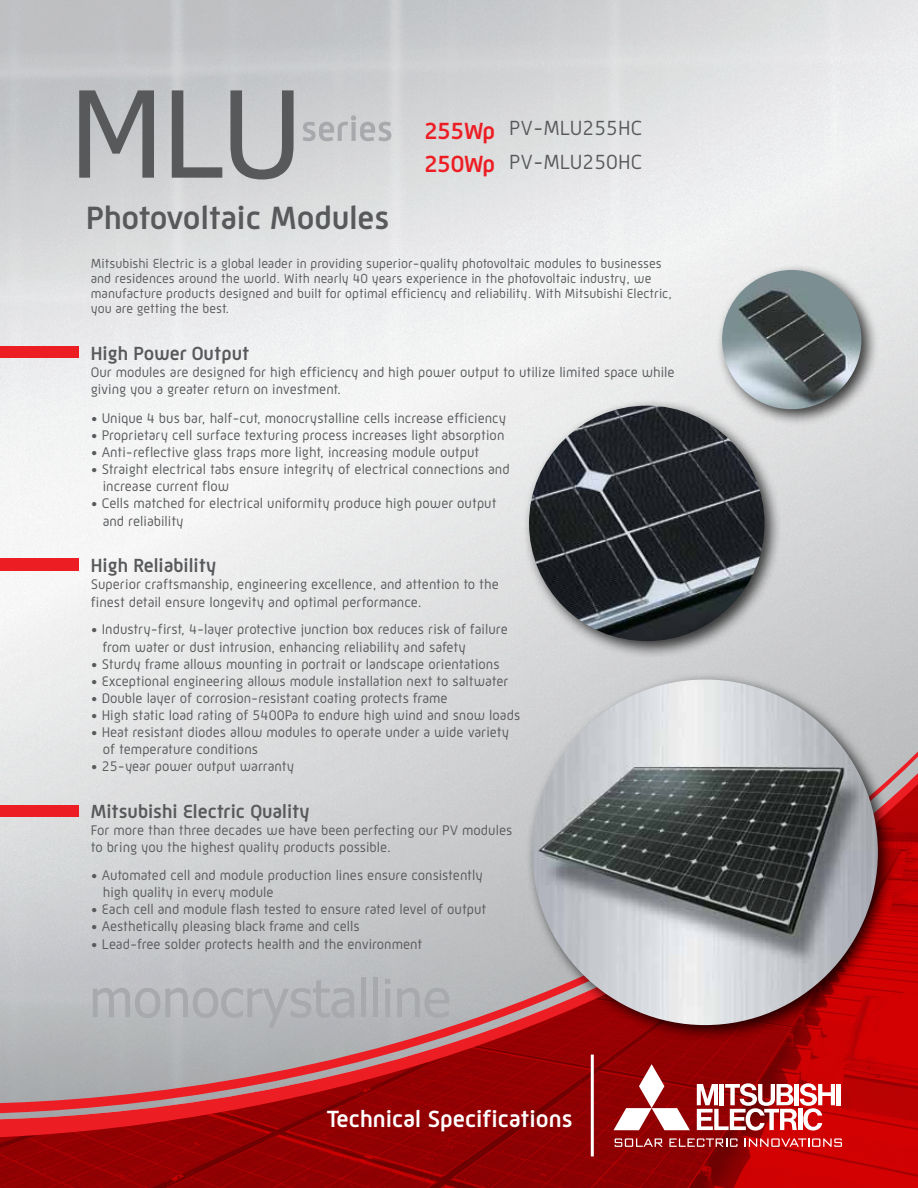
<style>
.page{position:relative;width:918px;height:1188px;background:#fff}
.page>*{position:absolute;margin:0;border:0;box-sizing:border-box;transform-origin:0 0}
.t1{font:120px "Tahoma";color:#58595b}
.t2{font:52.5px "Tahoma";color:#a7a9ac}
.t3{font:700 33px "Mic 32";color:#58595b}
.t4{font:700 24px "Mic 32";color:#fff}
.t5{font:700 24px/33px "Mic 32";letter-spacing:-.02em;color:#ed1d24}
.t6{font:21px/34.5px "Mic 32";color:#58595b}
.t7{font:700 19.5px "Mic 32";color:#58595b}
.t8{font:14.25px/17.1px "Mic 32";color:#58595b}
.t9{font:13.5px/15px "Mic 32";color:#58595b}
</style>
<div class="page">
<img style="left:0;top:0;width:918px;height:689px">
<svg style="left:0;top:692px;width:918px;height:21px;background:#dedfdf"></svg>
<svg style="left:0;top:713px;width:918px;height:70px;background:#dadadb"></svg>
<img style="left:0;top:783px;width:918px;height:405px">
<hr style="left:591px;top:1055px;width:3px;height:101px;background:#fff">
<div style="left:0;top:347px;width:78px;height:11px;background:#ed1d24"></div>
<div style="left:0;top:558px;width:78px;height:13px;background:#ed1d24"></div>
<div style="left:0;top:806px;width:78px;height:11px;background:#ed1d24"></div>
<svg style="left:303px;top:115px;width:88px;height:26px;background:#c1c2c4"></svg>
<div style="left:526px;top:673px;width:369px;height:369px;background:#000;opacity:.75"></div>
<img style="left:532px;top:680px;width:346px;height:345px;border-radius:173px">
<div style="left:523px;top:399px;width:259px;height:259px;background:#000;opacity:.75"></div>
<img style="left:529px;top:406px;width:236px;height:235px;border-radius:118px">
<div style="left:716px;top:264px;width:163px;height:163px;background:#000;opacity:.75"></div>
<img style="left:722px;top:270px;width:139px;height:139px;border-radius:70px">
<svg style="left:614px;top:1064px;width:76px;height:66px"></svg>
<svg style="left:615px;top:1138px;width:48px;height:9px"></svg>
<svg style="left:669px;top:1138px;width:69px;height:9px"></svg>
<svg style="left:745px;top:1138px;width:97px;height:9px"></svg>
<hr style="left:837px;top:1084px;width:4px;height:21px;background:#fff">
<svg style="left:697px;top:1083px;width:138px;height:48px"></svg>
<h1 class="t1" style="left:70px;top:54px;width:233px">MLU</h1>
<h3 class="t3" style="left:86px;top:198px;width:305px">Photovoltaic Modules</h3>
<h3 class="t5" style="left:424px;top:114px;width:72px">255Wp<br>250Wp</h3>
<h3 class="t6" style="left:509px;top:110px;width:135px">PV-MLU255HC<br>PV-MLU250HC</h3>
<p class="t9" style="left:91px;top:256px;width:583px">Mitsubishi Electric is a global leader in providing superior-quality photovoltaic modules to businesses and residences around the world. With nearly 40 years experience in the photovoltaic industry, we manufacture products designed and built for optimal efficiency and reliability. With Mitsubishi Electric, you are getting the best.</p>
<h3 class="t7" style="left:91px;top:341px;width:160px">High Power Output</h3>
<p class="t8" style="left:91px;top:363px;width:585px">Our modules are designed for high efficiency and high power output to utilize limited space while giving you a greater return on investment.</p>
<p class="t8" style="left:91px;top:410px;width:417px">• Unique 4 bus bar, half-cut, monocrystalline cells increase efficiency</p>
<p class="t8" style="left:91px;top:427px;width:415px">• Proprietary cell surface texturing process increases light absorption</p>
<p class="t8" style="left:91px;top:444px;width:390px">• Anti-reflective glass traps more light, increasing module output</p>
<p class="t8" style="left:103px;top:461px;width:408px;text-indent:-12px">• Straight electrical tabs ensure integrity of electrical connections and increase current flow</p>
<p class="t8" style="left:103px;top:495px;width:395px;text-indent:-12px">• Cells matched for electrical uniformity produce high power output and reliability</p>
<h3 class="t7" style="left:91px;top:554px;width:127px">High Reliability</h3>
<p class="t8" style="left:91px;top:576px;width:410px">Superior craftsmanship, engineering excellence, and attention to the finest detail ensure longevity and optimal performance.</p>
<p class="t8" style="left:103px;top:621px;width:407px;text-indent:-12px">• Industry-first, 4-layer protective junction box reduces risk of failure from water or dust intrusion, enhancing reliability and safety</p>
<p class="t8" style="left:91px;top:655px;width:410px">• Sturdy frame allows mounting in portrait or landscape orientations</p>
<p class="t8" style="left:91px;top:672px;width:419px">• Exceptional engineering allows module installation next to saltwater</p>
<p class="t8" style="left:91px;top:689px;width:358px">• Double layer of corrosion-resistant coating protects frame</p>
<p class="t8" style="left:91px;top:707px;width:431px">• High static load rating of 5400Pa to endure high wind and snow loads</p>
<p class="t8" style="left:103px;top:724px;width:408px;text-indent:-12px">• Heat resistant diodes allow modules to operate under a wide variety of temperature conditions</p>
<p class="t8" style="left:91px;top:758px;width:205px">• 25-year power output warranty</p>
<h3 class="t7" style="left:91px;top:800px;width:220px">Mitsubishi Electric Quality</h3>
<p class="t8" style="left:91px;top:822px;width:423px">For more than three decades we have been perfecting our PV modules to bring you the highest quality products possible.</p>
<p class="t8" style="left:103px;top:867px;width:382px;text-indent:-12px">• Automated cell and module production lines ensure consistently high quality in every module</p>
<p class="t8" style="left:91px;top:901px;width:397px">• Each cell and module flash tested to ensure rated level of output</p>
<p class="t8" style="left:91px;top:918px;width:271px">• Aesthetically pleasing black frame and cells</p>
<p class="t8" style="left:91px;top:935px;width:333px">• Lead-free solder protects health and the environment</p>
<h2 class="t2" style="left:89px;top:963px;width:363px">monocrystalline</h2>
<h3 class="t4" style="left:326px;top:1104px;width:248px">Technical Specifications</h3>
</div>
